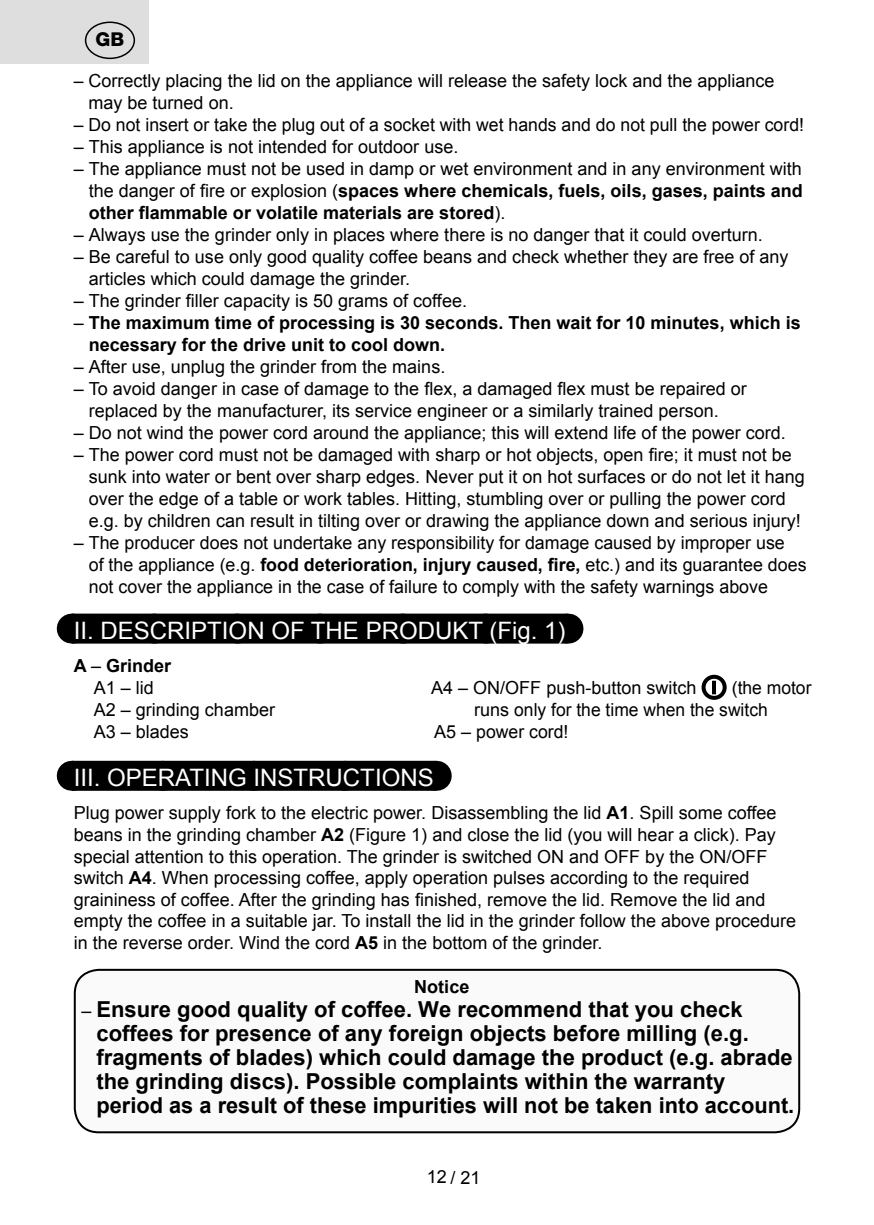
<style>
.page{position:relative;width:874px;height:1225px;background:#fff}
.page>*{position:absolute;margin:0;border:0;box-sizing:border-box;transform-origin:0 0}
.t1{font:24px "Arial";color:#fff}
.t2{font:700 22px/24px "Arial";color:#000}
.t3{font:800 19.2px "Helvetica Neue OT";color:#000}
.t4{font:18px/22px "Arial";color:#000}
.t5{font:700 18px/22px "Arial";color:#000}
.s1{font-weight:700}
.s2{font-weight:400}
.s3{font-weight:400;font-size:18px}
</style>
<div class="page">
<div style="left:0;top:0;width:148px;height:64px;background:#dedede"></div>
<div style="left:85px;top:22px;width:50px;height:37px;border:1px solid #000;border-radius:50%"></div>
<div style="left:72px;top:613px;width:495px;height:30px;background:#000"></div>
<svg style="left:154px;top:613px;width:372px;height:1px"></svg>
<hr style="left:567px;top:613px;width:1px;height:30px;background:#000">
<div style="left:72px;top:761px;width:363px;height:30px;background:#000"></div>
<svg style="left:163px;top:790px;width:227px;height:1px"></svg>
<hr style="left:435px;top:761px;width:1px;height:30px;background:#000">
<div style="left:701px;top:675px;width:25px;height:25px;border:4px solid #000;border-radius:50%"></div>
<svg style="left:712px;top:680px;width:3px;height:14px"></svg>
<div style="left:75px;top:969px;width:723px;height:163px;background:#fafafa;border-radius:24px"></div>
<div style="left:74px;top:968px;width:725px;height:165px;border:2px solid #000;border-radius:24px"></div>
<p class="t3" style="left:95px;top:28px;width:30px">GB</p>
<p class="t4" style="left:88px;top:69px;width:687px;text-indent:-15px">– Correctly placing the lid on the appliance will release the safety lock and the appliance may be turned on.</p>
<p class="t4" style="left:74px;top:113px;width:731px">– Do not insert or take the plug out of a socket with wet hands and do not pull the power cord!</p>
<p class="t4" style="left:74px;top:135px;width:386px">– This appliance is not intended for outdoor use.</p>
<p class="t4" style="left:89px;top:157px;width:715px;text-align:justify;text-indent:-15px">– The appliance must not be used in damp or wet environment and in any environment with the danger of fire or explosion (<span class="s1">spaces where chemicals, fuels, oils, gases, paints and other flammable or volatile materials are stored</span>).</p>
<p class="t4" style="left:74px;top:223px;width:690px">– Always use the grinder only in places where there is no danger that it could overturn.</p>
<p class="t4" style="left:89px;top:245px;width:701px;text-indent:-15px">– Be careful to use only good quality coffee beans and check whether they are free of any articles which could damage the grinder.</p>
<p class="t4" style="left:74px;top:289px;width:394px">– The grinder filler capacity is 50 grams of coffee.</p>
<p class="t5" style="left:89px;top:312px;width:713px;text-indent:-15px"><span class="s2">–</span> The maximum time of processing is 30 seconds. Then wait for 10 minutes, which is necessary for the drive unit to cool down.</p>
<p class="t4" style="left:74px;top:355px;width:373px">– After use, unplug the grinder from the mains.</p>
<p class="t4" style="left:89px;top:377px;width:659px;text-indent:-15px">– To avoid danger in case of damage to the flex, a damaged flex must be repaired or replaced by the manufacturer, its service engineer or a similarly trained person.</p>
<p class="t4" style="left:74px;top:421px;width:713px">– Do not wind the power cord around the appliance; this will extend life of the power cord.</p>
<p class="t4" style="left:89px;top:443px;width:717px;text-indent:-15px">– The power cord must not be damaged with sharp or hot objects, open fire; it must not be sunk into water or bent over sharp edges. Never put it on hot surfaces or do not let it hang over the edge of a table or work tables. Hitting, stumbling over or pulling the power cord e.g. by children can result in tilting over or drawing the appliance down and serious injury!</p>
<p class="t4" style="left:89px;top:531px;width:719px;text-indent:-15px">– The producer does not undertake any responsibility for damage caused by improper use<br>of the appliance (e.g. <span class="s1">food deterioration, injury caused, fire,</span> etc.) and its guarantee does not cover the appliance in the case of failure to comply with the safety warnings above</p>
<h1 class="t1" style="left:74px;top:614px;width:493px">II. DESCRIPTION OF THE PRODUKT (Fig. 1)</h1>
<p class="t5" style="left:74px;top:655px;width:99px;text-align:center">A <span class="s2">–</span> Grinder<br><span class="s2">A1 – lid</span></p>
<p class="t4" style="left:431px;top:677px;width:267px">A4 – ON/OFF push-button switch</p>
<p class="t4" style="left:731px;top:677px;width:81px">(the motor</p>
<p class="t4" style="left:94px;top:699px;width:183px">A2 – grinding chamber</p>
<p class="t4" style="left:474px;top:699px;width:295px">runs only for the time when the switch</p>
<p class="t4" style="left:94px;top:721px;width:97px">A3 – blades</p>
<p class="t4" style="left:434px;top:721px;width:136px">A5 – power cord!</p>
<h1 class="t1" style="left:74px;top:761px;width:361px">III. OPERATING INSTRUCTIONS</h1>
<p class="t4" style="left:74px;top:802px;width:723px">Plug power supply fork to the electric power. Disassembling the lid <span class="s1">A1</span>. Spill some coffee beans in the grinding chamber <span class="s1">A2</span> (Figure 1) and close the lid (you will hear a click). Pay special attention to this operation. The grinder is switched ON and OFF by the ON/OFF switch <span class="s1">A4</span>. When processing coffee, apply operation pulses according to the required graininess of coffee. After the grinding has finished, remove the lid. Remove the lid and empty the coffee in a suitable jar. To install the lid in the grinder follow the above procedure in the reverse order. Wind the cord <span class="s1">A5</span> in the bottom of the grinder.</p>
<p class="t5" style="left:414px;top:976px;width:57px">Notice</p>
<p class="t2" style="left:96px;top:997px;width:699px;text-indent:-15px"><span class="s3">–</span> Ensure good quality of coffee. We recommend that you check coffees for presence of any foreign objects before milling (e.g. fragments of blades) which could damage the product (e.g. abrade the grinding discs). Possible complaints within the warranty period as a result of these impurities will not be taken into account.</p>
<p class="t4" style="left:427px;top:1166px;width:55px">12 / 21</p>
</div>
